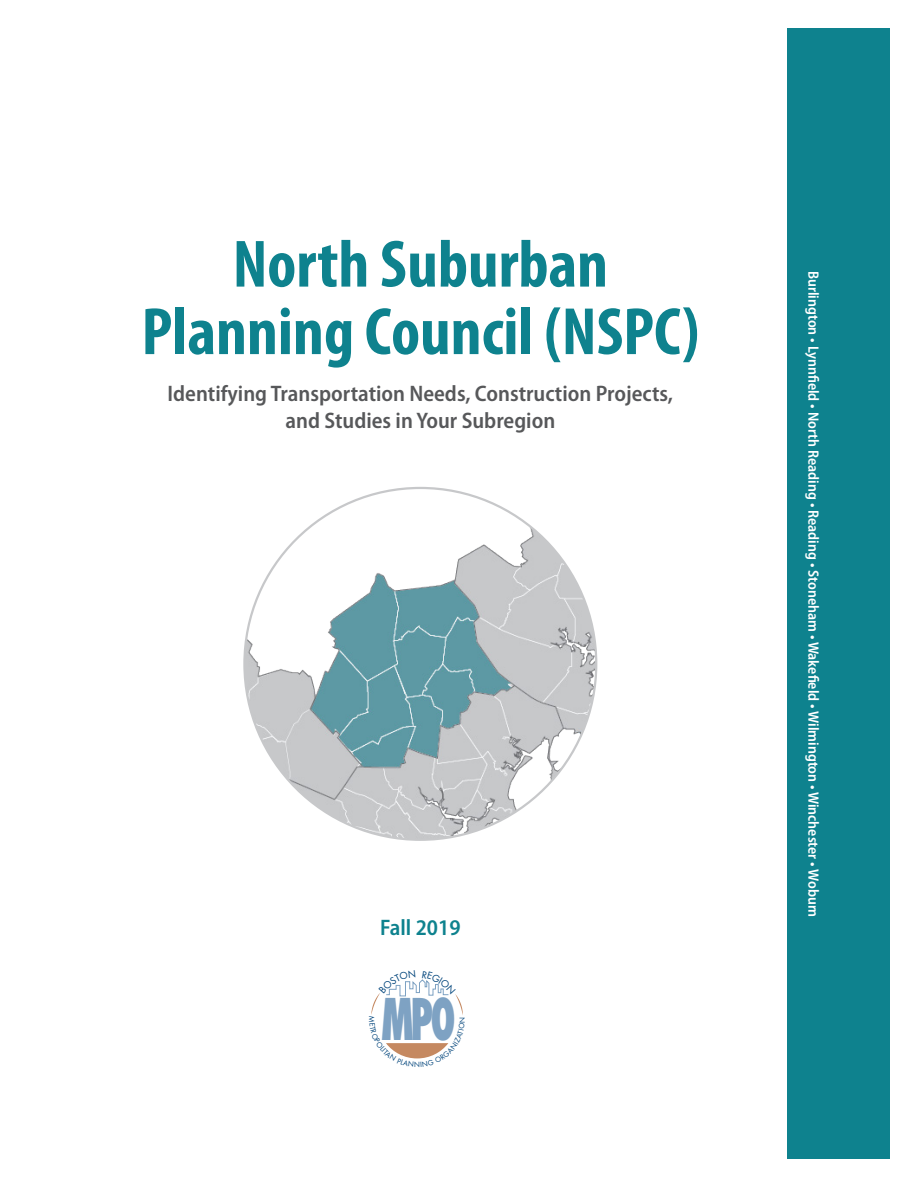
<style>
.page{position:relative;width:918px;height:1188px;background:#fff}
.page>*{position:absolute;margin:0;border:0;box-sizing:border-box;transform-origin:0 0}
.t1{font:700 condensed 67.5px "Myriad Pro";color:#0e828e}
.t2{font:800 condensed 55.8px "Futura Std";color:#7ea2c3;scale:.7 1}
.Subtitle{font:600 semi-condensed 22.5px "Myriad Pro";color:#57585a}
.Subtitle-2{font:600 semi-condensed 22.5px "Myriad Pro";color:#0e828e}
.t3{font:600 semi-condensed 15px "Myriad Pro";color:#fff}
.t4{font:6.9px "Futura Std";color:#00447b}
</style>
<div class="page">
<div style="left:787px;top:28px;width:103px;height:1132px;background:#0e828e"></div>
<img style="left:244px;top:488px;width:352px;height:352px;border-radius:176px">
<svg style="left:371px;top:979px;width:92px;height:80px"></svg>
<p class="t1" style="left:233px;top:227px;width:377px">North Suburban</p>
<p class="t1" style="left:142px;top:294px;width:559px">Planning Council (NSPC)</p>
<p class="Subtitle" style="left:168px;top:381px;width:507px">Identifying Transportation Needs, Construction Projects,</p>
<p class="Subtitle" style="left:285px;top:408px;width:271px">and Studies in Your Subregion</p>
<p class="Subtitle-2" style="left:380px;top:915px;width:82px">Fall 2019</p>
<p class="t2" style="left:381px;top:985px;width:108px">MPO</p>
<p class="t4" style="left:376px;top:1016px;width:8px;rotate:90deg">M</p>
<p class="t4" style="left:414px;top:1060px;width:7px">N</p>
<p class="t3" style="left:822px;top:271px;width:648px;rotate:90deg">Burlington • Lynnfield • North Reading • Reading • Stoneham • Wakefield • Wilmington • Winchester • Woburn</p>
</div>
